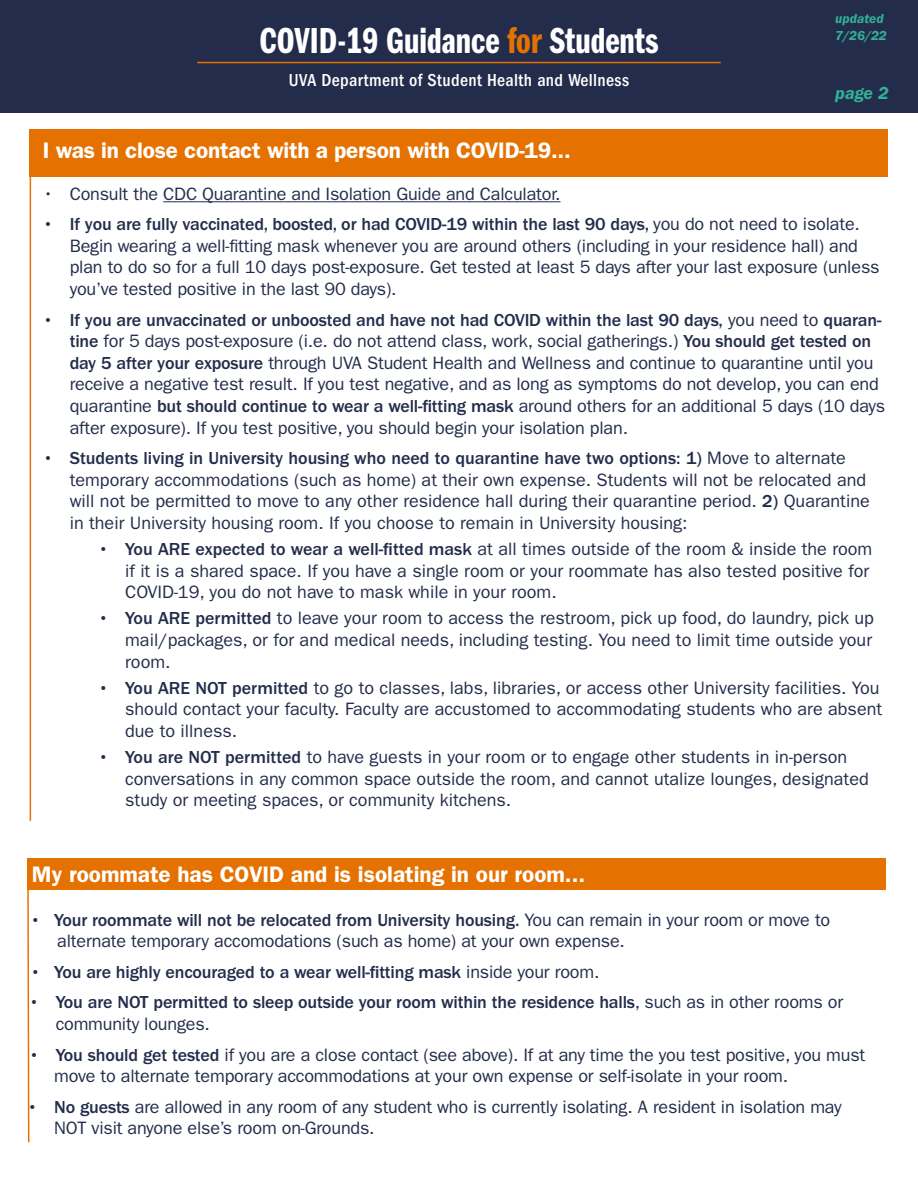
<style>
.page{position:relative;width:918px;height:1188px;background:#fff}
.page>*{position:absolute;margin:0;border:0;box-sizing:border-box;transform-origin:0 0}
.t1{font:37.5px "ITC Franklin Gothic Std Dm Cp";color:#fff}
.t2{font:600 22.5px "ITC Franklin Gothic Std";color:#fff}
.t3{font:18px/21.6px "ITC Franklin Gothic Std";letter-spacing:-.01em;color:#232d4b}
.t4{font:500 18px/21.6px "ITC Franklin Gothic Std";letter-spacing:-.01em;color:#232d4b}
.t5{font:500 condensed 18px "ITC Franklin Gothic Std";letter-spacing:.02em;color:#fff}
.t6{font:italic 600 18px "ITC Franklin Gothic Std";color:#31b197}
.t7{font:italic 600 13.5px/16.2px "ITC Franklin Gothic Std";color:#31b197}
.s1{color:#e57200}
.s2{font-weight:500}
.s3{font-weight:400}
</style>
<div class="page">
<div style="left:0;top:0;width:918px;height:112px;background:#232d4b"></div>
<hr style="left:197px;top:62px;width:524px;height:1px;background:#e57200">
<div style="left:27px;top:859px;width:859px;height:31px;background:#e57200"></div>
<svg style="left:27px;top:890px;width:3px;height:253px"></svg>
<div style="left:30px;top:130px;width:858px;height:47px;background:#e57200"></div>
<hr style="left:163px;top:201px;width:398px;height:1px;background:#232d4b">
<hr style="left:30px;top:139px;width:1px;height:682px;background:#e57200">
<p class="t1" style="left:259px;top:20px;width:401px">COVID-19 Guidance <span class="s1">for</span> Students</p>
<p class="t5" style="left:289px;top:70px;width:342px">UVA Department of Student Health and Wellness</p>
<p class="t7" style="left:835px;top:11px;width:53px">updated<br>7/26/22</p>
<p class="t6" style="left:835px;top:83px;width:55px">page 2</p>
<p class="t2" style="left:43px;top:137px;width:530px">I was in close contact with a person with COVID-19...</p>
<p class="t3" style="left:43px;top:183px;width:519px">• Consult the CDC Quarantine and Isolation Guide and Calculator.</p>
<p class="t3" style="left:70px;top:213px;width:811px;text-indent:-27px"><span class="s2">• If you are fully vaccinated, boosted, or had COVID-19 within the last 90 days,</span> you do not need to isolate.<br>Begin wearing a well-fitting mask whenever you are around others (including in your residence hall) and plan to do so for a full 10 days post-exposure. Get tested at least 5 days after your last exposure (unless you’ve tested positive in the last 90 days).</p>
<p class="t3" style="left:70px;top:309px;width:817px;text-indent:-27px"><span class="s2">• If you are unvaccinated or unboosted and have not had COVID within the last 90 days,</span> you need to <span class="s2">quaran&shy;tine</span> for 5 days post-exposure (i.e. do not attend class, work, social gatherings.) <span class="s2">You should get tested on day 5 after your exposure</span> through UVA Student Health and Wellness and continue to quarantine until you receive a negative test result. If you test negative, and as long as symptoms do not develop, you can end quarantine <span class="s2">but should continue to wear a well-fitting mask</span> around others for an additional 5 days (10 days after exposure). If you test positive, you should begin your isolation plan.</p>
<p class="t3" style="left:70px;top:447px;width:802px;text-indent:-27px"><span class="s2">• Students living in University housing who need to quarantine have two options: 1)</span> Move to alternate temporary accommodations (such as home) at their own expense. Students will not be relocated and will not be permitted to move to any other residence hall during their quarantine period. <span class="s2">2)</span> Quarantine in their University housing room. If you choose to remain in University housing:</p>
<p class="t3" style="left:125px;top:538px;width:749px;text-indent:-27px"><span class="s2">• You ARE expected to wear a well-fitted mask</span> at all times outside of the room &amp; inside the room if it is a shared space. If you have a single room or your roommate has also tested positive for<br>COVID-19, you do not have to mask while in your room.</p>
<p class="t3" style="left:125px;top:608px;width:750px;text-align:justify;text-indent:-27px"><span class="s2">• You ARE permitted</span> to leave your room to access the restroom, pick up food, do laundry, pick up mail/packages, or for and medical needs, including testing. You need to limit time outside your room.</p>
<p class="t3" style="left:125px;top:677px;width:758px;text-indent:-27px"><span class="s2">• You ARE NOT permitted</span> to go to classes, labs, libraries, or access other University facilities. You should contact your faculty. Faculty are accustomed to accommodating students who are absent due to illness.</p>
<p class="t3" style="left:125px;top:746px;width:745px;text-indent:-27px"><span class="s2">• You are NOT permitted</span> to have guests in your room or to engage other students in in-person conversations in any common space outside the room, and cannot utalize lounges, designated study or meeting spaces, or community kitchens.</p>
<p class="t2" style="left:32px;top:861px;width:555px">My roommate has COVID and is isolating in our room...</p>
<p class="t3" style="left:57px;top:909px;width:775px;text-indent:-27px"><span class="s2">• Your roommate will not be relocated from University housing.</span> You can remain in your room or move to alternate temporary accomodations (such as home) at your own expense.</p>
<p class="t4" style="left:30px;top:961px;width:571px">• You are highly encouraged to a wear well-fitting mask <span class="s3">inside your room.</span></p>
<p class="t4" style="left:56px;top:992px;width:789px;text-indent:-27px">• You are NOT permitted to sleep outside your room within the residence halls<span class="s3">, such as in other rooms or community lounges.</span></p>
<p class="t3" style="left:54px;top:1044px;width:813px;text-indent:-26px"><span class="s2">• You should get tested</span> if you are a close contact (see above). If at any time the you test positive, you must move to alternate temporary accommodations at your own expense or self-isolate in your room.</p>
<p class="t3" style="left:54px;top:1096px;width:789px;text-indent:-27px"><span class="s2">• No guests</span> are allowed in any room of any student who is currently isolating. A resident in isolation may<br>NOT visit anyone else’s room on-Grounds.</p>
</div>
